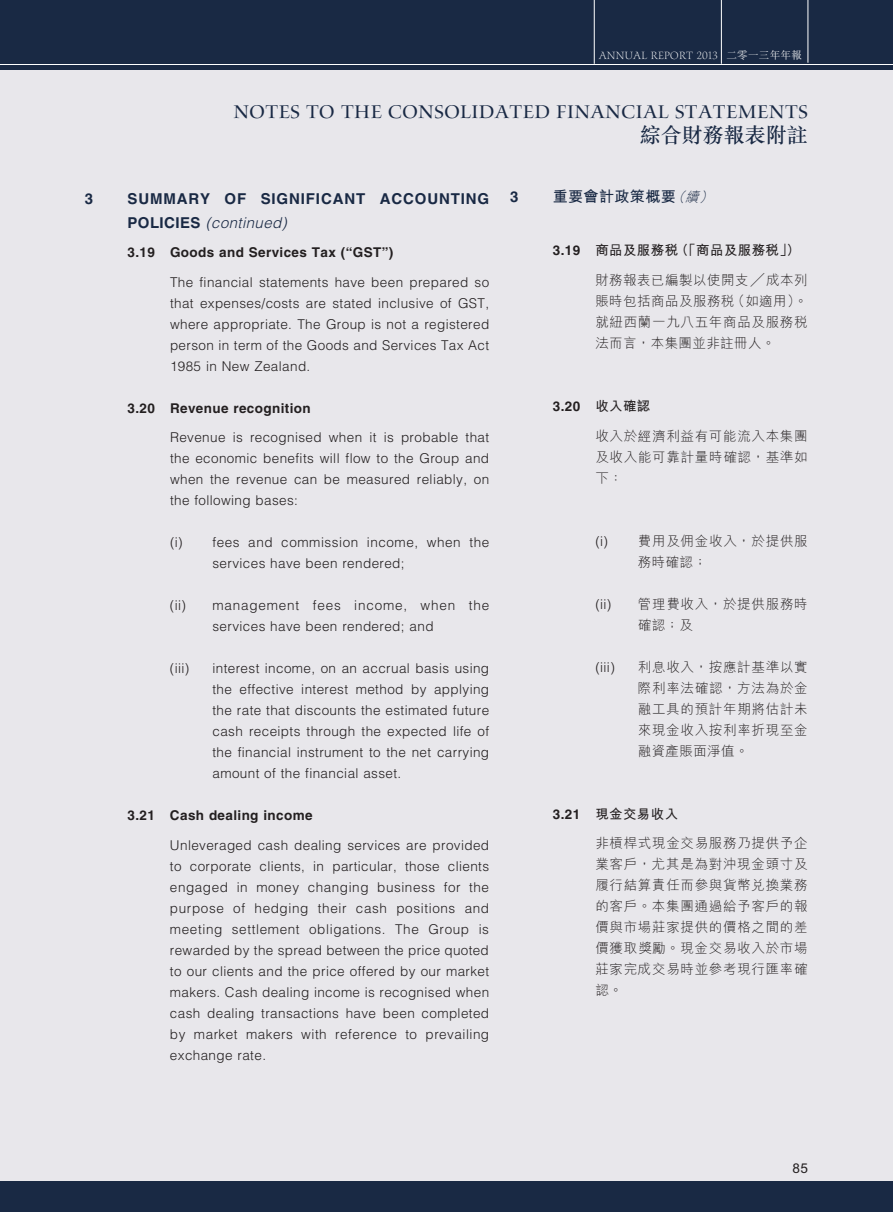
<style>
.page{position:relative;width:893px;height:1212px;background:#fff}
.page>*{position:absolute;margin:0;border:0;box-sizing:border-box;transform-origin:0 0}
.t1{font:21px "Waters Titling Pro";letter-spacing:.025em;color:#192944}
.t2{font:500 21px "M Sung HK";color:#192944}
.t3{font:700 15px "Helvetica LT Std";color:#192944}
.t4{font:700 15px "M Hei HK";letter-spacing:.03em;color:#192944}
.t5{font:italic 300 15px "Helvetica LT Std";letter-spacing:.03em;color:#192944}
.t6{font:300 13.5px/21px "Helvetica LT Std";letter-spacing:.03em;color:#231f20;text-align:justify}
.t7{font:300 13.5px/21px "M Hei HK";letter-spacing:.05em;color:#231f20;text-align:justify}
.t8{font:700 13.5px "Helvetica LT Std";letter-spacing:.03em;color:#231f20}
.t9{font:700 13.5px/29.5px "M Hei HK";letter-spacing:.03em;color:#231f20}
.t10{font:300 12px "Waters Titling Pro";letter-spacing:.025em;color:#fff}
.s1{font-family:"M Sung HK";font-size:10.5px}
.s2{font-weight:300;font-style:italic;font-size:13.5px}
.s3{font-family:"Helvetica LT Std"}
.s4{font-weight:300}
.s5{font-family:"M Hei HK"}
.s6{font-family:"Helvetica LT Std";font-weight:700}
.s7{font-weight:700}
</style>
<div class="page">
<div style="left:0;top:68px;width:893px;height:1113px;background:#e8e7eb"></div>
<div style="left:0;top:1181px;width:893px;height:31px;background:#192944"></div>
<div style="left:0;top:0;width:893px;height:64px;background:#192944"></div>
<div style="left:0;top:65px;width:893px;height:5px;background:#192944"></div>
<hr style="left:808px;top:0;width:1px;height:63px;background:#fff">
<hr style="left:721px;top:0;width:1px;height:64px;background:#fff">
<hr style="left:594px;top:0;width:1px;height:64px;background:#fff">
<p class="t10" style="left:599px;top:48px;width:205px">ANNUAL REPORT 2013 <span class="s1">二零一三年年報</span></p>
<h1 class="t1" style="left:233px;top:100px;width:576px">NOTES TO THE CONSOLIDATED FINANCIAL STATEMENTS</h1>
<h1 class="t2" style="left:640px;top:121px;width:170px">綜合財務報表附註</h1>
<p class="t3" style="left:85px;top:189px;width:10px">3</p>
<p class="t3" style="left:127px;top:189px;width:24px">Summary</p>
<p class="t3" style="left:225px;top:189px;width:12px">of</p>
<p class="t3" style="left:261px;top:189px;width:11px">significant</p>
<p class="t3" style="left:380px;top:189px;width:12px">accounting</p>
<p class="t3" style="left:127px;top:213px;width:10px">policies</p>
<p class="t5" style="left:206px;top:213px;width:82px">(continued)</p>
<p class="t8" style="left:127px;top:244px;width:267px">3.19 Goods and Services Tax (“GST”)</p>
<p class="t6" style="left:170px;top:271px;width:321px">The financial statements have been prepared so that expenses/costs are stated inclusive of GST, where appropriate. The Group is not a registered person in term of the Goods and Services Tax Act 1985 in New Zealand.</p>
<p class="t8" style="left:127px;top:400px;width:185px">3.20 Revenue recognition</p>
<p class="t6" style="left:170px;top:427px;width:321px">Revenue is recognised when it is probable that the economic benefits will flow to the Group and when the revenue can be measured reliably, on the following bases:</p>
<p class="t6" style="left:213px;top:532px;width:278px;text-indent:-43px">(i) fees and commission income, when the services have been rendered;</p>
<p class="t6" style="left:212px;top:595px;width:278px;text-indent:-43px">(ii) management fees income, when the services have been rendered; and</p>
<p class="t6" style="left:170px;top:658px;width:21px">(iii)</p>
<p class="t6" style="left:212px;top:658px;width:278px">interest income, on an accrual basis using the effective interest method by applying the rate that discounts the estimated future cash receipts through the expected life of the financial instrument to the net carrying amount of the financial asset.</p>
<p class="t8" style="left:127px;top:807px;width:187px">3.21 Cash dealing income</p>
<p class="t6" style="left:170px;top:834px;width:321px">Unleveraged cash dealing services are provided to corporate clients, in particular, those clients engaged in money changing business for the purpose of hedging their cash positions and meeting settlement obligations. The Group is rewarded by the spread between the price quoted to our clients and the price offered by our market makers. Cash dealing income is recognised when cash dealing transactions have been completed by market makers with reference to prevailing exchange rate.</p>
<p class="t3" style="left:510px;top:188px;width:10px">3</p>
<p class="t4" style="left:553px;top:186px;width:166px">重要會計政策概要<span class="s2">（續）</span></p>
<p class="t9" style="left:595px;top:235px;width:214px;text-indent:-43px"><span class="s3">3.19</span> 商品及服務稅（「商品及服務稅」）<span class="s4">財務報表已編製以使開支╱成本列</span></p>
<p class="t7" style="left:595px;top:290px;width:214px">賬時包括商品及服務稅（如適用）。就紐西蘭一九八五年商品及服務稅法而言，本集團並非註冊人。</p>
<p class="t8" style="left:553px;top:398px;width:99px">3.20 <span class="s5">收入確認</span></p>
<p class="t7" style="left:595px;top:424px;width:214px">收入於經濟利益有可能流入本集團及收入能可靠計量時確認，基準如下：</p>
<p class="t7" style="left:638px;top:530px;width:171px;text-indent:-43px"><span class="s3">(i)</span> 費用及佣金收入，於提供服務時確認；</p>
<p class="t6" style="left:595px;top:593px;width:18px">(ii)</p>
<p class="t7" style="left:638px;top:593px;width:171px">管理費收入，於提供服務時確認；及</p>
<p class="t6" style="left:595px;top:656px;width:21px">(iii)</p>
<p class="t7" style="left:638px;top:656px;width:171px">利息收入，按應計基準以實際利率法確認，方法為於金融工具的預計年期將估計未來現金收入按利率折現至金融資產賬面淨值。</p>
<p class="t7" style="left:595px;top:798px;width:214px;line-height:29.5px;text-indent:-43px"><span class="s6">3.21</span> <span class="s7">現金交易收入<br></span>非槓桿式現金交易服務乃提供予企</p>
<p class="t7" style="left:595px;top:853px;width:214px">業客戶，尤其是為對沖現金頭寸及履行結算責任而參與貨幣兌換業務的客戶。本集團通過給予客戶的報價與市場莊家提供的價格之間的差價獲取獎勵。現金交易收入於市場莊家完成交易時並參考現行匯率確認。</p>
<p class="t9" style="left:792px;top:1152px;width:17px">85</p>
</div>
